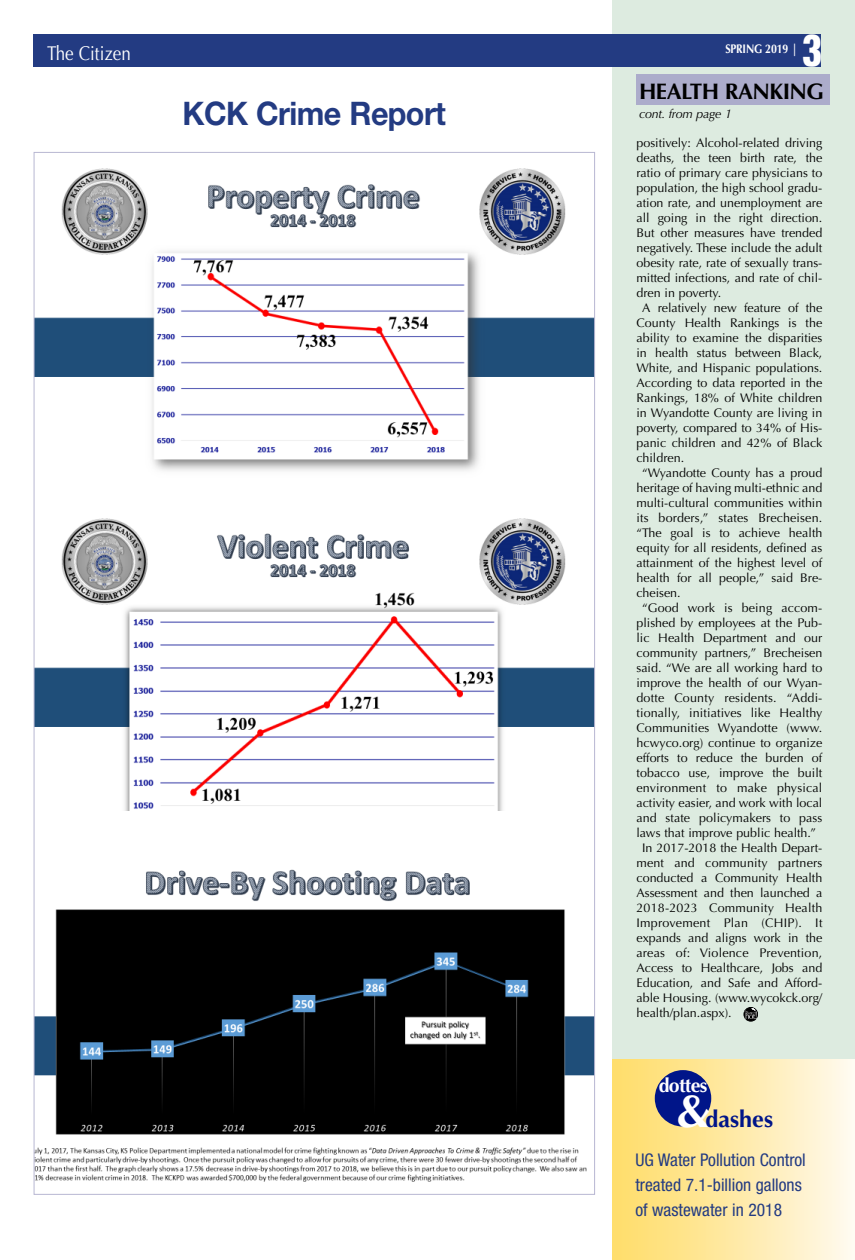
<style>
.page{position:relative;width:855px;height:1260px;background:#fff}
.page>*{position:absolute;margin:0;border:0;box-sizing:border-box;transform-origin:0 0}
.t1{font:900 condensed 45px "Helvetica Neue";color:#fff;scale:.85 1}
.t2{font:700 32.5px "Helvetica Neue";letter-spacing:-.02em;color:#233b82;scale:.94 1}
.t3{font:700 23.5px "Optima";color:#001589}
.t4{font:700 22.5px "Optima";letter-spacing:-.025em;color:#000}
.t5{font:20px "Optima";color:#fff;scale:.85 1}
.t6{font:700 19.5px "Optima";letter-spacing:-.035em;color:#fff}
.t7{font:condensed 17.5px/25px "Helvetica Neue";color:#233b82}
.t8{font:12.5px "Optima";color:#000}
.t9{font:12.5px "Optima";letter-spacing:.02em;color:#000}
.t10{font:italic 12.5px "Optima";letter-spacing:-.02em;color:#000}
.t11{font:700 12.5px "Optima";letter-spacing:-.015em;color:#fff;scale:.85 1}
.s1{font-size:46.88px;color:#fff}
</style>
<div class="page">
<div style="left:612px;top:0;width:243px;height:1260px;background:#ddebe0"></div>
<div style="left:34px;top:34px;width:787px;height:33px;background:#233b82"></div>
<div style="left:636px;top:75px;width:194px;height:30px;background:#acaccb"></div>
<img style="left:36px;top:168px;width:557px;height:303px">
<img style="left:36px;top:518px;width:557px;height:293px">
<img style="left:36px;top:869px;width:557px;height:313px">
<div style="left:612px;top:1059px;width:243px;height:201px;background:linear-gradient(to right,#ffdc65,#fff9ed)"></div>
<div style="left:655px;top:1070px;width:56px;height:57px;background:#001589;border-radius:50%"></div>
<div style="left:744px;top:1007px;width:14px;height:14px;border:1px solid #000;border-radius:50%"></div>
<svg style="left:744px;top:1008px;width:13px;height:11px"></svg>
<h3 class="t5" style="left:47px;top:42px;width:100px">The Citizen</h3>
<h1 class="t1" style="left:802px;top:13px;width:25px">3</h1>
<h2 class="t2" style="left:183px;top:94px;width:282px">KCK Crime Report</h2>
<p class="t11" style="left:725px;top:42px;width:87px">SPRING 2019 |</p>
<h3 class="t4" style="left:639px;top:78px;width:187px">HEALTH RANKING</h3>
<p class="t10" style="left:639px;top:106px;width:94px">cont. from page 1</p>
<p class="t8" style="left:636px;top:136px;width:187px">positively: Alcohol-related driving</p>
<p class="t8" style="left:636px;top:151px;width:187px">deaths, the teen birth rate, the</p>
<p class="t8" style="left:636px;top:166px;width:187px">ratio of primary care physicians to</p>
<p class="t8" style="left:636px;top:181px;width:187px">population, the high school gradu-</p>
<p class="t8" style="left:636px;top:196px;width:187px">ation rate, and unemployment are</p>
<p class="t8" style="left:636px;top:211px;width:187px">all going in the right direction.</p>
<p class="t8" style="left:636px;top:226px;width:187px">But other measures have trended</p>
<p class="t8" style="left:636px;top:241px;width:187px">negatively. These include the adult</p>
<p class="t8" style="left:636px;top:256px;width:187px">obesity rate, rate of sexually trans-</p>
<p class="t8" style="left:636px;top:271px;width:187px">mitted infections, and rate of chil-</p>
<p class="t8" style="left:636px;top:286px;width:86px">dren in poverty.</p>
<p class="t8" style="left:642px;top:301px;width:182px">A relatively new feature of the</p>
<p class="t8" style="left:636px;top:316px;width:187px">County Health Rankings is the</p>
<p class="t8" style="left:636px;top:331px;width:187px">ability to examine the disparities</p>
<p class="t8" style="left:636px;top:346px;width:187px">in health status between Black,</p>
<p class="t8" style="left:636px;top:361px;width:187px">White, and Hispanic populations.</p>
<p class="t8" style="left:636px;top:376px;width:187px">According to data reported in the</p>
<p class="t8" style="left:636px;top:391px;width:187px">Rankings, 18% of White children</p>
<p class="t8" style="left:636px;top:406px;width:187px">in Wyandotte County are living in</p>
<p class="t8" style="left:636px;top:421px;width:187px">poverty, compared to 34% of His-</p>
<p class="t8" style="left:636px;top:436px;width:187px">panic children and 42% of Black</p>
<p class="t8" style="left:636px;top:451px;width:49px">children.</p>
<p class="t8" style="left:642px;top:466px;width:182px">“Wyandotte County has a proud</p>
<p class="t8" style="left:636px;top:481px;width:187px">heritage of having multi-ethnic and</p>
<p class="t8" style="left:636px;top:496px;width:187px">multi-cultural communities within</p>
<p class="t8" style="left:636px;top:511px;width:187px">its borders,” states Brecheisen.</p>
<p class="t8" style="left:636px;top:526px;width:187px">“The goal is to achieve health</p>
<p class="t8" style="left:636px;top:541px;width:187px">equity for all residents, defined as</p>
<p class="t8" style="left:636px;top:556px;width:187px">attainment of the highest level of</p>
<p class="t8" style="left:636px;top:571px;width:187px">health for all people,” said Bre-</p>
<p class="t8" style="left:636px;top:586px;width:46px">cheisen.</p>
<p class="t8" style="left:642px;top:601px;width:182px">“Good work is being accom-</p>
<p class="t8" style="left:636px;top:616px;width:187px">plished by employees at the Pub-</p>
<p class="t8" style="left:636px;top:631px;width:187px">lic Health Department and our</p>
<p class="t8" style="left:636px;top:646px;width:187px">community partners,” Brecheisen</p>
<p class="t8" style="left:636px;top:661px;width:187px">said. “We are all working hard to</p>
<p class="t8" style="left:636px;top:676px;width:187px">improve the health of our Wyan-</p>
<p class="t8" style="left:636px;top:691px;width:187px">dotte County residents. “Addi-</p>
<p class="t8" style="left:636px;top:706px;width:187px">tionally, initiatives like Healthy</p>
<p class="t8" style="left:636px;top:721px;width:187px">Communities Wyandotte (www.</p>
<p class="t8" style="left:636px;top:736px;width:187px">hcwyco.org) continue to organize</p>
<p class="t8" style="left:636px;top:751px;width:187px">efforts to reduce the burden of</p>
<p class="t8" style="left:636px;top:766px;width:187px">tobacco use, improve the built</p>
<p class="t8" style="left:636px;top:781px;width:187px">environment to make physical</p>
<p class="t8" style="left:636px;top:796px;width:187px">activity easier, and work with local</p>
<p class="t8" style="left:636px;top:811px;width:187px">and state policymakers to pass</p>
<p class="t8" style="left:636px;top:826px;width:181px">laws that improve public health.”</p>
<p class="t8" style="left:642px;top:841px;width:182px">In 2017-2018 the Health Depart-</p>
<p class="t8" style="left:636px;top:856px;width:187px">ment and community partners</p>
<p class="t8" style="left:636px;top:871px;width:187px">conducted a Community Health</p>
<p class="t8" style="left:636px;top:886px;width:187px">Assessment and then launched a</p>
<p class="t8" style="left:636px;top:901px;width:187px">2018-2023 Community Health</p>
<p class="t9" style="left:636px;top:916px;width:188px">Improvement Plan (CHIP). It</p>
<p class="t8" style="left:636px;top:931px;width:187px">expands and aligns work in the</p>
<p class="t8" style="left:636px;top:946px;width:187px">areas of: Violence Prevention,</p>
<p class="t8" style="left:636px;top:961px;width:187px">Access to Healthcare, Jobs and</p>
<p class="t8" style="left:636px;top:976px;width:187px">Education, and Safe and Afford-</p>
<p class="t8" style="left:636px;top:991px;width:187px">able Housing. (www.wycokck.org/</p>
<p class="t8" style="left:636px;top:1006px;width:97px">health/plan.aspx).</p>
<h3 class="t6" style="left:659px;top:1074px;width:50px">dottes</h3>
<h3 class="t3" style="left:676px;top:1105px;width:98px"><span class="s1">&amp;</span>dashes</h3>
<h3 class="t7" style="left:635px;top:1147px;width:172px">UG Water Pollution Control treated 7.1-billion gallons of wastewater in 2018</h3>
</div>
